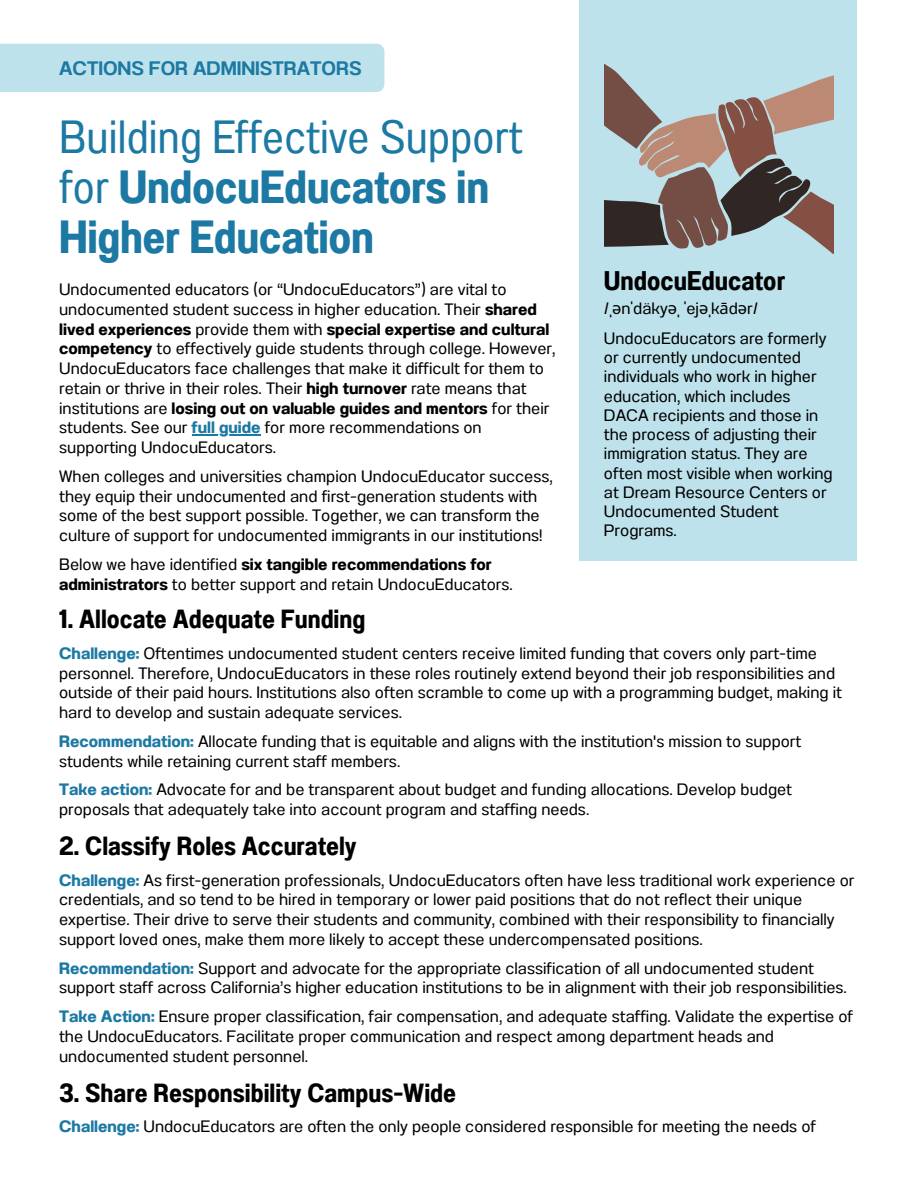
<style>
.page{position:relative;width:918px;height:1188px;background:#fff}
.page>*{position:absolute;margin:0;border:0;box-sizing:border-box;transform-origin:0 0}
.t1{font:46.5px/49.9px "Anantason Bold Wd 75";letter-spacing:-.01em;color:#1c79a3}
.t2{font:27px "Anantason Bold Wd 75";color:#000}
.t3{font:26.25px "Anantason Bold Wd 75";color:#000}
.t4{font:600 19.5px "Anantason";color:#1c79a3}
.t5{font:16.5px/19.8px "Anantason";color:#000}
.s1{font-family:"Anantason Wd 75"}
.s2{font-family:"Noto Sans"}
.s3{font-weight:700}
.s4{font-weight:700;color:#1c79a3}
</style>
<div class="page">
<div style="left:579px;top:0;width:278px;height:560px;background:#bee2eb"></div>
<hr style="left:192px;top:434px;width:69px;height:2px;background:#1c79a3">
<div style="left:0;top:44px;width:384px;height:48px;background:#bee2eb"></div>
<svg style="left:605px;top:64px;width:228px;height:190px"></svg>
<h1 class="t4" style="left:59px;top:57px;width:304px">ACTIONS FOR ADMINISTRATORS</h1>
<h1 class="t1" style="left:59px;top:112px;width:465px"><span class="s1">Building Effective Support for</span> UndocuEducators in<br>Higher Education</h1>
<p class="t2" style="left:604px;top:265px;width:183px">UndocuEducator</p>
<p class="t5" style="left:604px;top:293px;width:224px;line-height:30.3px">/<span class="s2">ˌə</span>n<span class="s2">ˈ</span>däky<span class="s2">əˌ ˈ</span>ej<span class="s2">əˌ</span>k<span class="s2">ā</span>d<span class="s2">ə</span>r/<br>UndocuEducators are formerly</p>
<p class="t5" style="left:604px;top:348px;width:230px;line-height:19.2px">or currently undocumented individuals who work in higher education, which includes<br>DACA recipients and those in the process of adjusting their immigration status. They are often most visible when working at Dream Resource Centers or<br>Undocumented Student<br>Programs.</p>
<p class="t5" style="left:59px;top:279px;width:498px">Undocumented educators (or “UndocuEducators”) are vital to undocumented student success in higher education. Their <span class="s3">shared lived experiences</span> provide them with <span class="s3">special expertise and cultural competency</span> to effectively guide students through college. However, UndocuEducators face challenges that make it difficult for them to retain or thrive in their roles. Their <span class="s3">high turnover</span> rate means that institutions are <span class="s3">losing out on valuable guides and mentors</span> for their students. See our <span class="s4">full guide</span> for more recommendations on supporting UndocuEducators.</p>
<p class="t5" style="left:59px;top:466px;width:495px">When colleges and universities champion UndocuEducator success, they equip their undocumented and first-generation students with some of the best support possible. Together, we can transform the culture of support for undocumented immigrants in our institutions!</p>
<p class="t5" style="left:59px;top:554px;width:455px">Below we have identified <span class="s3">six tangible recommendations for administrators</span> to better support and retain UndocuEducators.</p>
<h2 class="t3" style="left:59px;top:604px;width:308px">1. Allocate Adequate Funding</h2>
<p class="t5" style="left:59px;top:643px;width:784px"><span class="s4">Challenge:</span> Oftentimes undocumented student centers receive limited funding that covers only part-time personnel. Therefore, UndocuEducators in these roles routinely extend beyond their job responsibilities and outside of their paid hours. Institutions also often scramble to come up with a programming budget, making it hard to develop and sustain adequate services.</p>
<p class="t5" style="left:59px;top:731px;width:744px"><span class="s4">Recommendation:</span> Allocate funding that is equitable and aligns with the institution's mission to support students while retaining current staff members.</p>
<p class="t5" style="left:59px;top:780px;width:734px"><span class="s4">Take action:</span> Advocate for and be transparent about budget and funding allocations. Develop budget proposals that adequately take into account program and staffing needs.</p>
<h2 class="t3" style="left:59px;top:831px;width:299px">2. Classify Roles Accurately</h2>
<p class="t5" style="left:59px;top:870px;width:797px"><span class="s4">Challenge:</span> As first-generation professionals, UndocuEducators often have less traditional work experience or credentials, and so tend to be hired in temporary or lower paid positions that do not reflect their unique expertise. Their drive to serve their students and community, combined with their responsibility to financially support loved ones, make them more likely to accept these undercompensated positions.</p>
<p class="t5" style="left:59px;top:958px;width:789px"><span class="s4">Recommendation:</span> Support and advocate for the appropriate classification of all undocumented student support staff across California’s higher education institutions to be in alignment with their job responsibilities.</p>
<p class="t5" style="left:59px;top:1007px;width:796px"><span class="s4">Take Action:</span> Ensure proper classification, fair compensation, and adequate staffing. Validate the expertise of the UndocuEducators. Facilitate proper communication and respect among department heads and undocumented student personnel.</p>
<h2 class="t3" style="left:59px;top:1077px;width:399px">3. Share Responsibility Campus-Wide</h2>
<p class="t5" style="left:59px;top:1117px;width:758px"><span class="s4">Challenge:</span> UndocuEducators are often the only people considered responsible for meeting the needs of</p>
</div>
